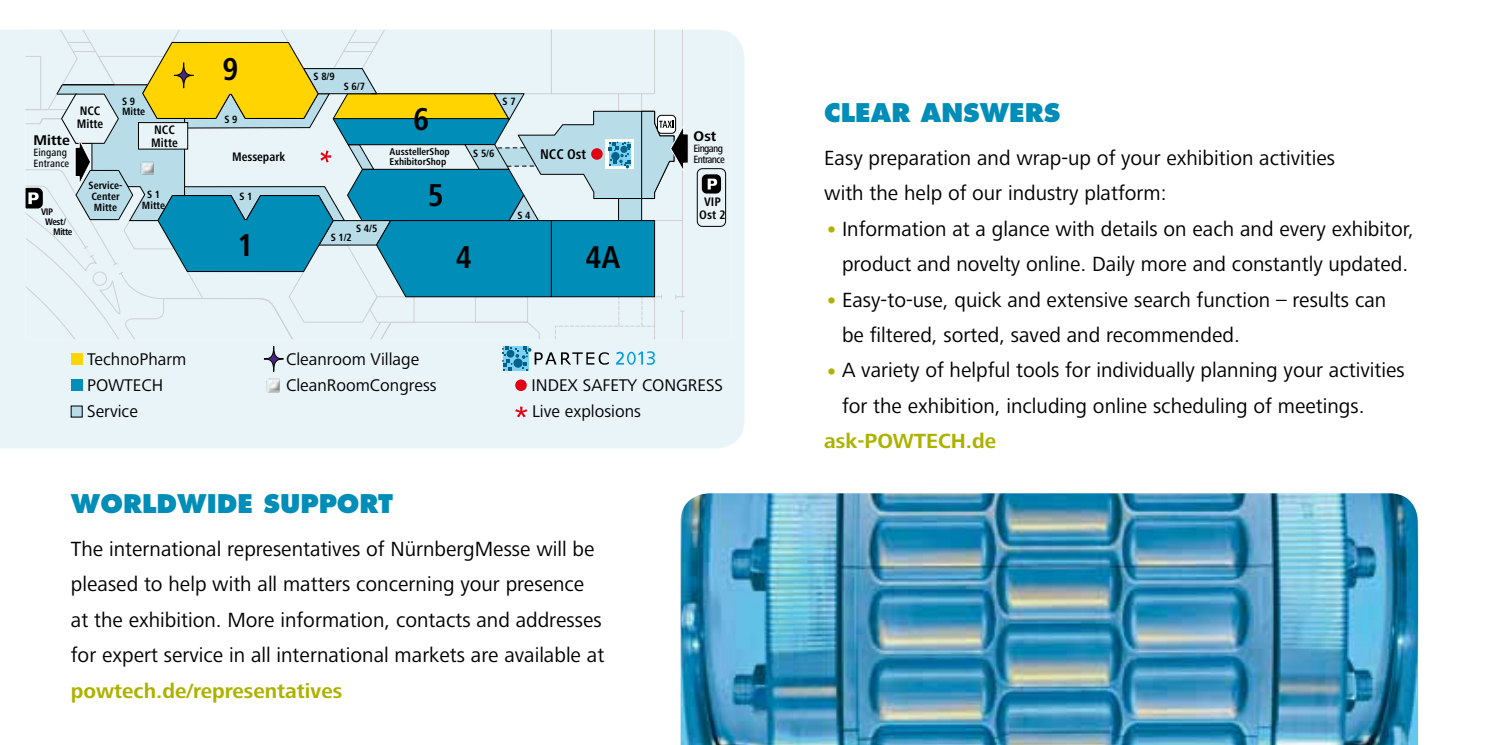
<style>
.page{position:relative;width:1489px;height:745px;background:#fff}
.page>*{position:absolute;margin:0;border:0;box-sizing:border-box;transform-origin:0 0}
.t1{font:700 condensed 32.75px "Frutiger Next LT";color:#000}
.t2{font:800 25px "Futura";color:#008db7}
.t3{font:21.25px/35.5px "Frutiger Next LT";color:#000}
.t4{font:700 21.25px "Frutiger Next LT";color:#adb200}
.t5{font:17.5px/26.2px "Frutiger Next LT";color:#000}
.t6{font:700 14.5px "Frutiger Next LT";color:#000}
.t7{font:700 condensed 14.5px "Frutiger Next LT";color:#000}
.t8{font:700 condensed 12.75px/12.8px "Frutiger Next LT";color:#000}
.t9{font:700 condensed 11px/11px "Frutiger Next LT";color:#000}
.t10{font:500 condensed 11px/11px "Frutiger Next LT";letter-spacing:-.06em;color:#000}
.t11{font:500 condensed 11px/11px "Frutiger Next LT";color:#000}
.t12{font:700 condensed 10.25px "Frutiger Next LT";color:#000}
.t13{font:700 condensed 9.75px "Frutiger Next LT";letter-spacing:-.04em;color:#000}
.s1{font-size:27.5px;color:#adb200}
</style>
<div class="page">
<img style="left:680px;top:493px;width:737px;height:251px">
<div style="left:0;top:30px;width:744px;height:418px;background:#e9f4f8"></div>
<div style="left:688px;top:30px;width:43px;height:309px;background:#e9f4f8"></div>
<div style="left:697px;top:168px;width:29px;height:58px;border:1px solid #000;border-radius:5px"></div>
<div style="left:701px;top:174px;width:20px;height:19px;background:#000;border-radius:5px"></div>
<svg style="left:707px;top:178px;width:10px;height:11px"></svg>
<div style="left:71px;top:353px;width:11px;height:11px;background:#ffd400"></div>
<div style="left:71px;top:379px;width:11px;height:12px;background:#008db7"></div>
<div style="left:71px;top:406px;width:11px;height:11px;background:#b8dde9"></div>
<svg style="left:264px;top:346px;width:19px;height:25px"></svg>
<div style="left:264px;top:346px;width:20px;height:25px;border:1px solid #000;border-radius:50%"></div>
<svg style="left:502px;top:345px;width:106px;height:25px;background:#aac7d2"></svg>
<svg style="left:616px;top:351px;width:39px;height:13px"></svg>
<div style="left:515px;top:379px;width:11px;height:12px;background:#e20015;border-radius:50%"></div>
<svg style="left:515px;top:406px;width:12px;height:11px"></svg>
<svg style="left:26px;top:30px;width:662px;height:309px;background:#add2d0"></svg>
<img style="left:267px;top:378px;width:13px;height:14px">
<img style="left:140px;top:161px;width:14px;height:14px">
<h1 class="t1" style="left:222px;top:50px;width:17px">9</h1>
<p class="t9" style="left:313px;top:70px;width:23px">S 8/9</p>
<p class="t9" style="left:344px;top:80px;width:23px">S 6/7</p>
<p class="t6" style="left:34px;top:132px;width:38px">Mitte</p>
<p class="t11" style="left:34px;top:146px;width:37px">Eingang<br>Entrance</p>
<p class="t8" style="left:77px;top:104px;width:28px">NCC<br>Mitte</p>
<p class="t9" style="left:122px;top:95px;width:25px">S 9<br>Mitte</p>
<p class="t8" style="left:151px;top:123px;width:28px">NCC<br>Mitte</p>
<p class="t13" style="left:41px;top:206px;width:14px">VIP</p>
<p class="t13" style="left:45px;top:216px;width:22px">West/</p>
<p class="t13" style="left:53px;top:226px;width:21px">Mitte</p>
<p class="t9" style="left:89px;top:179px;width:35px">Service-<br>Center<br>Mitte</p>
<p class="t9" style="left:142px;top:189px;width:25px;text-align:center">S 1<br>Mitte</p>
<p class="t9" style="left:224px;top:113px;width:15px">S 9</p>
<h1 class="t1" style="left:413px;top:101px;width:17px">6</h1>
<p class="t12" style="left:389px;top:146px;width:62px">AusstellerShop</p>
<p class="t8" style="left:232px;top:150px;width:55px">Messepark</p>
<p class="t12" style="left:389px;top:156px;width:58px">ExhibitorShop</p>
<h1 class="t1" style="left:427px;top:177px;width:17px">5</h1>
<p class="t9" style="left:239px;top:191px;width:15px">S 1</p>
<p class="t9" style="left:502px;top:96px;width:15px">S 7</p>
<p class="t9" style="left:473px;top:147px;width:23px">S 5/6</p>
<p class="t7" style="left:540px;top:146px;width:48px">NCC Ost</p>
<p class="t9" style="left:517px;top:209px;width:15px">S 4</p>
<h1 class="t1" style="left:237px;top:227px;width:17px">1</h1>
<p class="t9" style="left:356px;top:223px;width:23px">S 4/5</p>
<p class="t9" style="left:331px;top:231px;width:23px">S 1/2</p>
<h1 class="t1" style="left:456px;top:238px;width:17px">4</h1>
<h1 class="t1" style="left:585px;top:238px;width:36px">4A</h1>
<p class="t6" style="left:693px;top:128px;width:24px">Ost</p>
<p class="t10" style="left:693px;top:143px;width:33px">Eingang<br>Entrance</p>
<p class="t8" style="left:699px;top:195px;width:28px;text-align:center">VIP<br>Ost 2</p>
<p class="t5" style="left:87px;top:345px;width:101px">TechnoPharm<br>POWTECH<br>Service</p>
<p class="t5" style="left:286px;top:345px;width:152px">Cleanroom Village<br>CleanRoomCongress</p>
<p class="t5" style="left:531px;top:372px;width:193px">INDEX SAFETY CONGRESS<br>Live explosions</p>
<p class="t2" style="left:71px;top:488px;width:323px">WORLDWIDE SUPPORT</p>
<p class="t3" style="left:71px;top:530px;width:535px">The international representatives of NürnbergMesse will be pleased to help with all matters concerning your presence at the exhibition. More information, contacts and addresses for expert service in all international markets are available at</p>
<p class="t4" style="left:71px;top:678px;width:273px">powtech.de/representatives</p>
<p class="t2" style="left:824px;top:97px;width:237px">CLEAR ANSWERS</p>
<p class="t3" style="left:824px;top:140px;width:512px">Easy preparation and wrap-up of your exhibition activities with the help of our industry platform:</p>
<p class="t3" style="left:824px;top:211px;width:591px;text-align:center"><span class="s1">•</span>Information at a glance with details on each and every exhibitor, product and novelty online. Daily more and constantly updated.</p>
<p class="t3" style="left:842px;top:281px;width:546px;text-indent:-18px"><span class="s1">•</span>Easy-to-use, quick and extensive search function – results can be filtered, sorted, saved and recommended.</p>
<p class="t3" style="left:842px;top:352px;width:564px;text-indent:-18px"><span class="s1">•</span>A variety of helpful tools for individually planning your activities for the exhibition, including online scheduling of meetings.</p>
<p class="t4" style="left:824px;top:429px;width:173px">ask-POWTECH.de</p>
</div>
